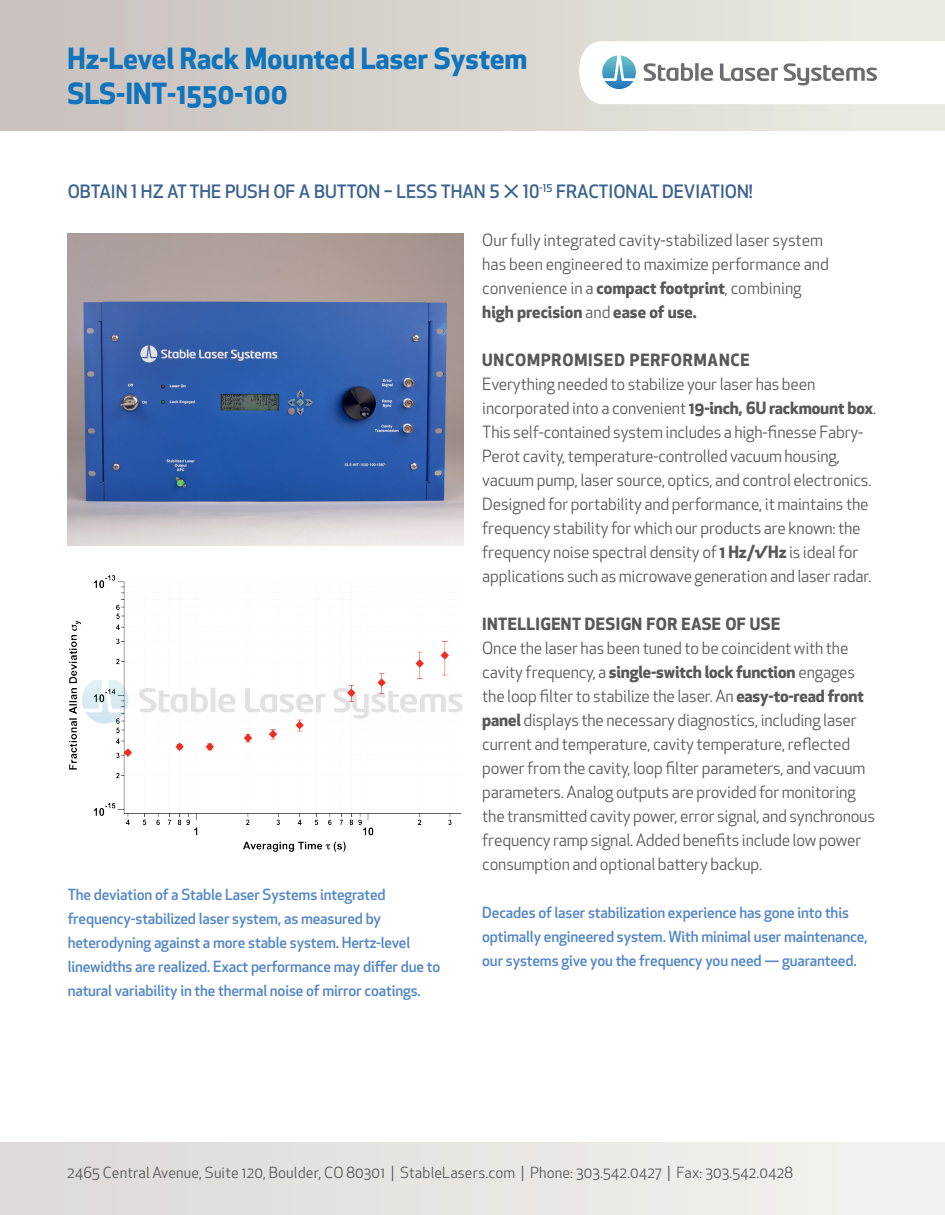
<style>
.page{position:relative;width:945px;height:1215px;background:#fff}
.page>*{position:absolute;margin:0;border:0;box-sizing:border-box;transform-origin:0 0}
.t1{font:700 28.5px "Apex New";color:#1074bc}
.t2{font:500 18px "Apex New";color:#3b6290}
.body_double{font:16.5px/24px "Apex New";letter-spacing:-.01em;color:#57585a}
.body_double-2{font:500 15px/24px "Apex New";letter-spacing:-.01em;color:#5487c6}
.Body_Copy{font:15px "Apex New";letter-spacing:.01em;color:#57585a}
.s1{font-weight:700}
</style>
<div class="page">
<img style="left:68px;top:233px;width:395px;height:313px">
<img style="left:69px;top:575px;width:393px;height:277px">
<div style="left:0;top:0;width:945px;height:130px;background:linear-gradient(to right,#c8bfbc,#ecede3)"></div>
<div style="left:0;top:1142px;width:945px;height:72px;background:linear-gradient(to right,#ded8d6,#f3f4ee)"></div>
<svg style="left:569px;top:41px;width:376px;height:63px"></svg>
<svg style="left:82px;top:680px;width:47px;height:44px"></svg>
<svg style="left:139px;top:688px;width:69px;height:24px"></svg>
<hr style="left:211px;top:688px;width:4px;height:24px;background:#e2e2e2">
<svg style="left:218px;top:694px;width:17px;height:18px"></svg>
<svg style="left:245px;top:688px;width:81px;height:25px"></svg>
<svg style="left:333px;top:688px;width:130px;height:31px"></svg>
<p class="t1" style="left:68px;top:38px;width:462px">Hz-Level Rack Mounted Laser System</p>
<p class="t1" style="left:68px;top:73px;width:222px">SLS-INT-1550-100</p>
<h2 class="t2" style="left:68px;top:180px;width:687px">OBTAIN 1 HZ AT THE PUSH OF A BUTTON – LESS THAN 5 × 10<sup>-15</sup> FRACTIONAL DEVIATION!</h2>
<p class="body_double-2" style="left:68px;top:882px;width:374px">The deviation of a Stable Laser Systems integrated frequency-stabilized laser system, as measured by heterodyning against a more stable system. Hertz-level linewidths are realized. Exact performance may differ due to natural variability in the thermal noise of mirror coatings.</p>
<p class="body_double" style="left:482px;top:228px;width:348px">Our fully integrated cavity-stabilized laser system has been engineered to maximize performance and convenience in a <span class="s1">compact footprint</span>, combining <span class="s1">high precision</span> and <span class="s1">ease of use.</span></p>
<p class="body_double" style="left:482px;top:348px;width:395px"><span class="s1">UNCOMPROMISED PERFORMANCE<br></span>Everything needed to stabilize your laser has been incorporated into a convenient <span class="s1">19-inch, 6U rackmount box</span>.<br>This self-contained system includes a high-finesse Fabry-Perot cavity, temperature-controlled vacuum housing, vacuum pump, laser source, optics, and control electronics.<br>Designed for portability and performance, it maintains the frequency stability for which our products are known: the frequency noise spectral density of <span class="s1">1 Hz/√Hz</span> is ideal for applications such as microwave generation and laser radar.</p>
<p class="body_double" style="left:482px;top:612px;width:394px"><span class="s1">INTELLIGENT DESIGN FOR EASE OF USE<br></span>Once the laser has been tuned to be coincident with the cavity frequency, a <span class="s1">single-switch lock function</span> engages the loop filter to stabilize the laser. An <span class="s1">easy-to-read front panel</span> displays the necessary diagnostics, including laser current and temperature, cavity temperature, reflected power from the cavity, loop filter parameters, and vacuum parameters. Analog outputs are provided for monitoring the transmitted cavity power, error signal, and synchronous frequency ramp signal. Added benefits include low power consumption and optional battery backup.</p>
<p class="body_double-2" style="left:482px;top:900px;width:387px">Decades of laser stabilization experience has gone into this optimally engineered system. With minimal user maintenance, our systems give you the frequency you need — guaranteed.</p>
<p class="Body_Copy" style="left:67px;top:1163px;width:727px">2465 Central Avenue, Suite 120, Boulder, CO 80301 | StableLasers.com | Phone: 303.542.0427 | Fax: 303.542.0428</p>
</div>
